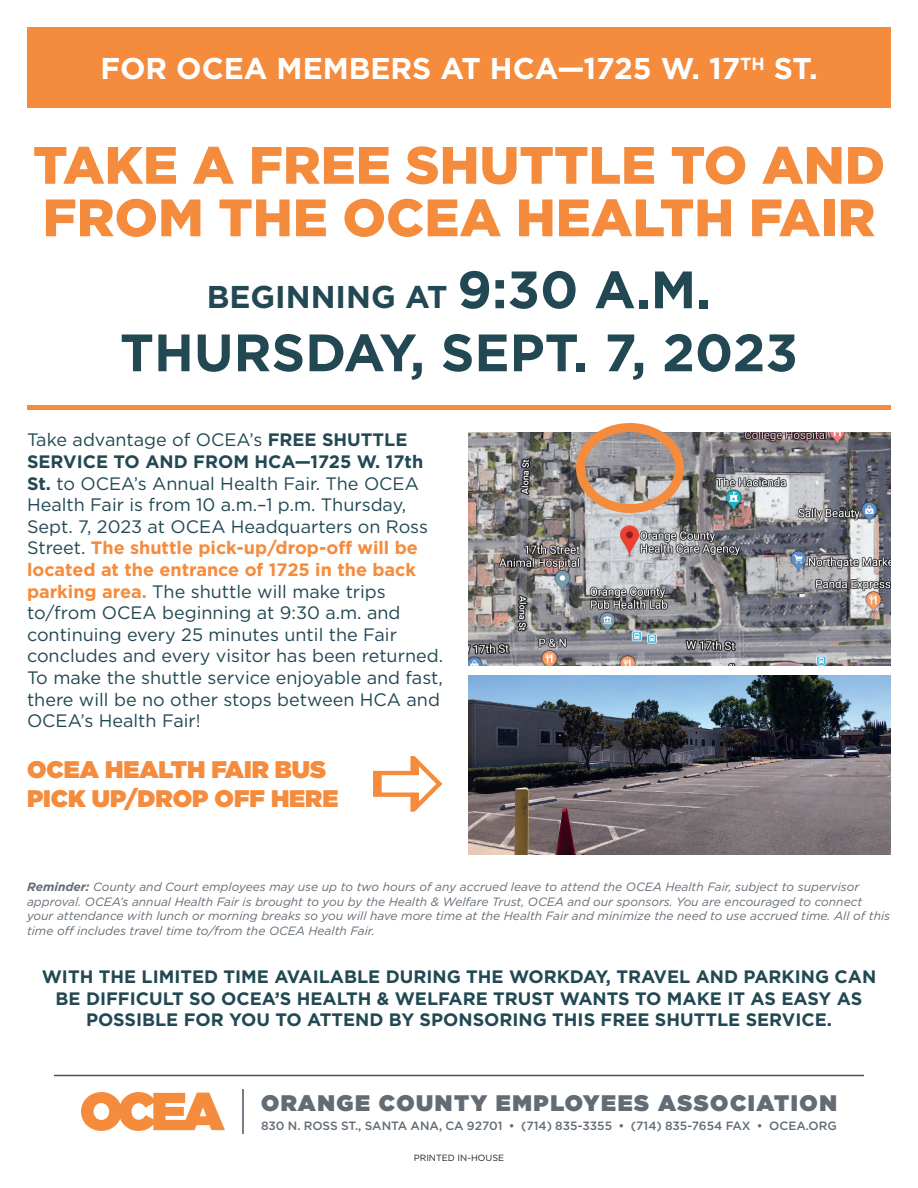
<style>
.page{position:relative;width:918px;height:1188px;background:#fff}
.page>*{position:absolute;margin:0;border:0;box-sizing:border-box;transform-origin:0 0}
.t1{font:900 52.5px/52.5px "Gotham";color:#f58b3c}
.t2{font:700 52.5px "Gotham";color:#214853}
.t3{font:700 31.5px "Gotham";color:#214853}
.t4{font:700 30px "Gotham";color:#fff}
.t5{font:900 24px/28.8px "Gotham";color:#f58b3c}
.t6{font:900 22.5px "Gotham";letter-spacing:.07em;color:#636c75}
.t7{font:18px/21.6px "Gotham";color:#214853}
.t8{font:700 18px/21.6px "Gotham";color:#214853;text-align:center}
.t9{font:italic 12px/14.4px "Gotham";color:#636c75}
.t10{font:500 12px "Gotham";color:#636c75}
.t11{font:9px "Gotham";color:#231f20}
.s1{font-size:52.5px}
.s2{font-weight:700}
.s3{font-weight:700;color:#f58b3c}
</style>
<div class="page">
<div style="left:27px;top:405px;width:864px;height:5px;background:#f58b3c"></div>
<div style="left:27px;top:27px;width:864px;height:81px;background:#f58b3c"></div>
<img style="left:468px;top:432px;width:423px;height:234px">
<img style="left:468px;top:675px;width:423px;height:180px">
<div style="left:576px;top:423px;width:108px;height:90px;border:9px solid #f58b3c;border-radius:50%"></div>
<hr style="left:54px;top:1075px;width:810px;height:1px;background:#465463">
<svg style="left:81px;top:1092px;width:144px;height:39px"></svg>
<hr style="left:242px;top:1089px;width:2px;height:45px;background:#465463">
<p class="t4" style="left:100px;top:49px;width:719px">FOR OCEA MEMBERS AT HCA—1725 W. 17<sup>TH</sup> ST.</p>
<p class="t1" style="left:33px;top:138px;width:854px">TAKE A FREE SHUTTLE TO AND<br>FROM THE OCEA HEALTH FAIR</p>
<p class="t3" style="left:207px;top:276px;width:506px">BEGINNING AT <span class="s1">9:30 A.M.</span></p>
<p class="t2" style="left:120px;top:318px;width:680px">THURSDAY, SEPT. 7, 2023</p>
<p class="t7" style="left:27px;top:429px;width:418px">Take advantage of OCEA’s <span class="s2">FREE SHUTTLE SERVICE TO AND FROM HCA—1725 W. 17th St.</span> to OCEA’s Annual Health Fair. The OCEA Health Fair is from 10 a.m.–1 p.m. Thursday, Sept. 7, 2023 at OCEA Headquarters on Ross Street. <span class="s3">The shuttle pick-up/drop-off will be located at the entrance of 1725 in the back parking area.</span> The shuttle will make trips to/from OCEA beginning at 9:30 a.m. and continuing every 25 minutes until the Fair concludes and every visitor has been returned.<br>To make the shuttle service enjoyable and fast, there will be no other stops between HCA and OCEA’s Health Fair!</p>
<p class="t5" style="left:27px;top:755px;width:313px">OCEA HEALTH FAIR BUS<br>PICK UP/DROP OFF HERE</p>
<p class="t9" style="left:27px;top:880px;width:865px"><span class="s2">Reminder:</span> County and Court employees may use up to two hours of any accrued leave to attend the OCEA Health Fair, subject to supervisor approval. OCEA’s annual Health Fair is brought to you by the Health &amp; Welfare Trust, OCEA and our sponsors. You are encouraged to connect your attendance with lunch or morning breaks so you will have more time at the Health Fair and minimize the need to use accrued time. All of this time off includes travel time to/from the OCEA Health Fair.</p>
<p class="t8" style="left:42px;top:966px;width:836px">WITH THE LIMITED TIME AVAILABLE DURING THE WORKDAY, TRAVEL AND PARKING CAN<br>BE DIFFICULT SO OCEA’S HEALTH &amp; WELFARE TRUST WANTS TO MAKE IT AS EASY AS<br>POSSIBLE FOR YOU TO ATTEND BY SPONSORING THIS FREE SHUTTLE SERVICE.</p>
<p class="t6" style="left:261px;top:1087px;width:578px">ORANGE COUNTY EMPLOYEES ASSOCIATION</p>
<p class="t10" style="left:261px;top:1118px;width:577px">830 N. ROSS ST., SANTA ANA, CA 92701 • (714) 835-3355 • (714) 835-7654 FAX • OCEA.ORG</p>
<p class="t11" style="left:414px;top:1152px;width:92px">PRINTED IN-HOUSE</p>
</div>
